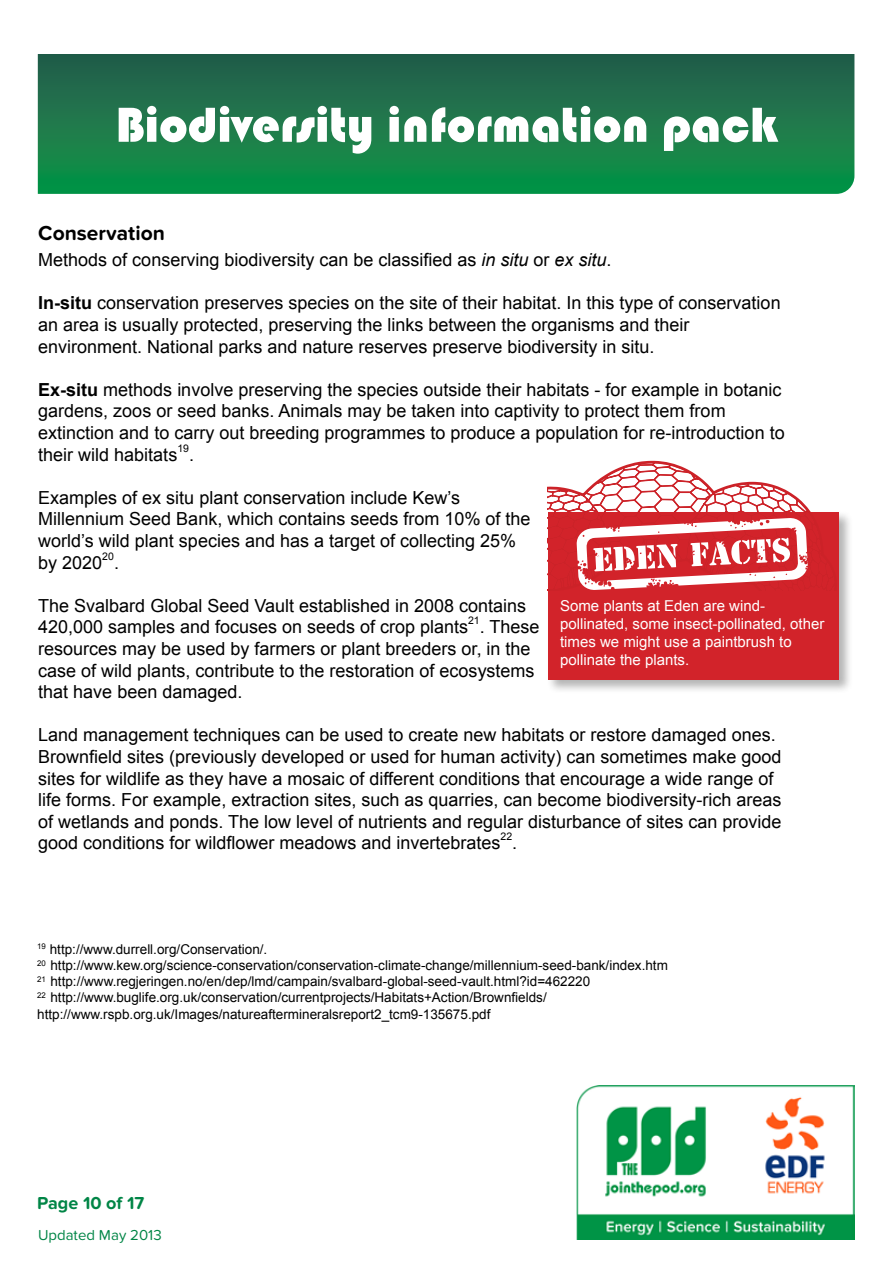
<style>
.page{position:relative;width:893px;height:1263px;background:#fff}
.page>*{position:absolute;margin:0;border:0;box-sizing:border-box;transform-origin:0 0}
.t1{font:51px "Bauhaus 93";color:#fff}
.t2{font:700 21px "Proxima Nova Soft";color:#000}
.t3{font:18px/21.6px "Arial";color:#000}
.t4{font:700 18px "Proxima Nova Soft";color:#008546}
.t5{font:15px/18px "Arial";color:#fff}
.t6{font:15px "Proxima Nova Soft";color:#008546}
.t7{font:13.5px/16.2px "Arial";color:#000}
.t8{font:10.5px "Arial";color:#000}
.s1{font-style:italic}
.s2{font-weight:700}
</style>
<div class="page">
<img style="left:576px;top:1085px;width:278px;height:154px">
<svg style="left:38px;top:54px;width:816px;height:140px;background:#197849"></svg>
<div style="left:546px;top:510px;width:307px;height:184px;background:#000;opacity:.3"></div>
<div style="left:548px;top:512px;width:291px;height:168px;background:#d2232a"></div>
<svg style="left:548px;top:461px;width:289px;height:129px"></svg>
<h1 class="t1" style="left:115px;top:96px;width:664px">Biodiversity information pack</h1>
<p class="t2" style="left:38px;top:221px;width:128px">Conservation</p>
<p class="t3" style="left:38px;top:249px;width:575px">Methods of conserving biodiversity can be classified as <span class="s1">in situ</span> or <span class="s1">ex situ</span>.</p>
<p class="t3" style="left:38px;top:292px;width:744px"><span class="s2">In-situ</span> conservation preserves species on the site of their habitat. In this type of conservation an area is usually protected, preserving the links between the organisms and their environment. National parks and nature reserves preserve biodiversity in situ.</p>
<p class="t3" style="left:38px;top:379px;width:748px"><span class="s2">Ex-situ</span> methods involve preserving the species outside their habitats - for example in botanic gardens, zoos or seed banks. Animals may be taken into captivity to protect them from extinction and to carry out breeding programmes to produce a population for re-introduction to their wild habitats</p>
<p class="t8" style="left:177px;top:441px;width:13px">19</p>
<p class="t3" style="left:189px;top:444px;width:7px">.</p>
<p class="t3" style="left:38px;top:487px;width:494px">Examples of ex situ plant conservation include Kew’s Millennium Seed Bank, which contains seeds from 10% of the world’s wild plant species and has a target of collecting 25% by 2020</p>
<p class="t8" style="left:102px;top:549px;width:13px">20</p>
<p class="t3" style="left:114px;top:552px;width:7px">.</p>
<p class="t3" style="left:38px;top:595px;width:489px">The Svalbard Global Seed Vault established in 2008 contains<br>420,000 samples and focuses on seeds of crop plants</p>
<p class="t5" style="left:560px;top:596px;width:266px">Some plants at Eden are wind&shy;pollinated, some insect-pollinated, other times we might use a paintbrush to pollinate the plants.</p>
<p class="t8" style="left:468px;top:614px;width:13px">21</p>
<p class="t3" style="left:38px;top:616px;width:503px;text-indent:441px">. These resources may be used by farmers or plant breeders or, in the case of wild plants, contribute to the restoration of ecosystems that have been damaged.</p>
<p class="t3" style="left:38px;top:724px;width:745px">Land management techniques can be used to create new habitats or restore damaged ones.<br>Brownfield sites (previously developed or used for human activity) can sometimes make good sites for wildlife as they have a mosaic of different conditions that encourage a wide range of life forms. For example, extraction sites, such as quarries, can become biodiversity-rich areas of wetlands and ponds. The low level of nutrients and regular disturbance of sites can provide good conditions for wildflower meadows and invertebrates</p>
<p class="t8" style="left:501px;top:830px;width:13px">22</p>
<p class="t3" style="left:512px;top:832px;width:7px">.</p>
<p class="t7" style="left:37px;top:941px;width:632px"><sup>19</sup> http://www.durrell.org/Conservation/.<br><sup>20</sup> http://www.kew.org/science-conservation/conservation-climate-change/millennium-seed-bank/index.htm <sup>21</sup> http://www.regjeringen.no/en/dep/lmd/campain/svalbard-global-seed-vault.html?id=462220<br><sup>22</sup> http://www.buglife.org.uk/conservation/currentprojects/Habitats+Action/Brownfields/ http://www.rspb.org.uk/Images/natureaftermineralsreport2_tcm9-135675.pdf</p>
<p class="t4" style="left:37px;top:1192px;width:108px">Page 10 of 17</p>
<p class="t6" style="left:38px;top:1226px;width:125px">Updated May 2013</p>
</div>
